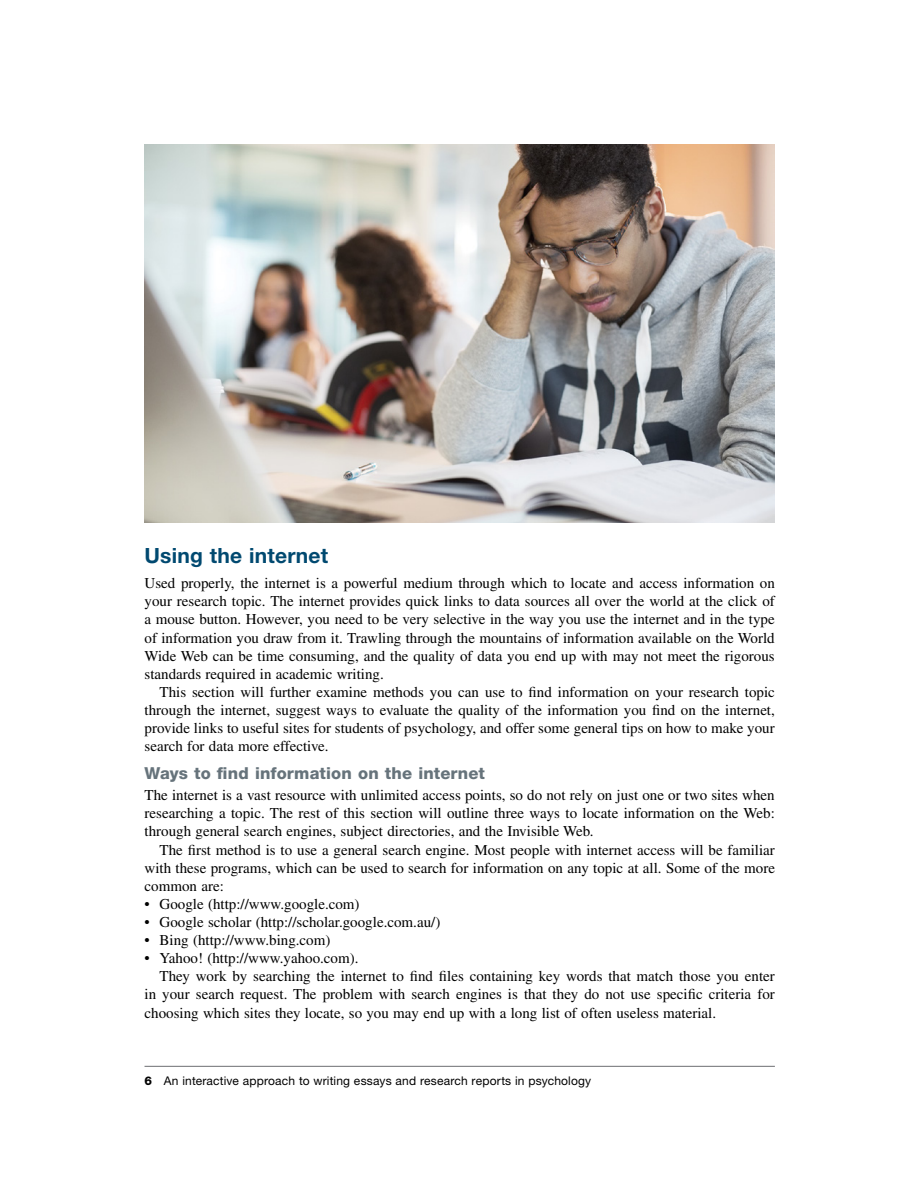
<style>
.page{position:relative;width:919px;height:1187px;background:#fff}
.page>*{position:absolute;margin:0;border:0;box-sizing:border-box;transform-origin:0 0}
.B_head{font:700 21px "Helvetica Neue LT Std";letter-spacing:.01em;color:#004970}
.C_head{font:800 16.5px "Helvetica Neue LT Std";letter-spacing:.01em;color:#66737b}
.body_text_1st{font:15px/18.1px "Times LT Std";color:#000;text-align:justify}
.body_text{font:15px/18.1px "Times LT Std";color:#000;text-align:justify}
.t1{font:12px "Helvetica Neue LT Std";letter-spacing:.015em;color:#000}
.s1{font-weight:800}
</style>
<div class="page">
<hr style="left:144px;top:1065px;width:630px;height:1px;background:#6d6e71">
<img style="left:144px;top:144px;width:630px;height:378px">
<p class="B_head" style="left:144px;top:543px;width:185px">Using the internet</p>
<p class="body_text_1st" style="left:144px;top:574px;width:632px">Used properly, the internet is a powerful medium through which to locate and access information on your research topic. The internet provides quick links to data sources all over the world at the click of a mouse button. However, you need to be very selective in the way you use the internet and in the type of information you draw from it. Trawling through the mountains of information available on the World Wide Web can be time consuming, and the quality of data you end up with may not meet the rigorous standards required in academic writing.</p>
<p class="body_text" style="left:144px;top:682px;width:632px;text-indent:15px">This section will further examine methods you can use to find information on your research topic through the internet, suggest ways to evaluate the quality of the information you find on the internet, provide links to useful sites for students of psychology, and offer some general tips on how to make your search for data more effective.</p>
<p class="C_head" style="left:144px;top:763px;width:342px">Ways to find information on the internet</p>
<p class="body_text_1st" style="left:144px;top:786px;width:631px">The internet is a vast resource with unlimited access points, so do not rely on just one or two sites when researching a topic. The rest of this section will outline three ways to locate information on the Web: through general search engines, subject directories, and the Invisible Web.</p>
<p class="body_text" style="left:144px;top:840px;width:632px;text-indent:15px">The first method is to use a general search engine. Most people with internet access will be familiar with these programs, which can be used to search for information on any topic at all. Some of the more common are:</p>
<p class="body_text_1st" style="left:144px;top:894px;width:216px">• Google (http://www.google.com)</p>
<p class="body_text_1st" style="left:144px;top:912px;width:297px">• Google scholar (http://scholar.google.com.au/)</p>
<p class="body_text_1st" style="left:144px;top:930px;width:187px">• Bing (http://www.bing.com)</p>
<p class="body_text_1st" style="left:144px;top:949px;width:215px">• Yahoo! (http://www.yahoo.com).</p>
<p class="body_text" style="left:144px;top:967px;width:632px;text-indent:15px">They work by searching the internet to find files containing key words that match those you enter in your search request. The problem with search engines is that they do not use specific criteria for choosing which sites they locate, so you may end up with a long list of often useless material.</p>
<p class="t1" style="left:144px;top:1073px;width:448px"><span class="s1">6</span> An interactive approach to writing essays and research reports in psychology</p>
</div>
